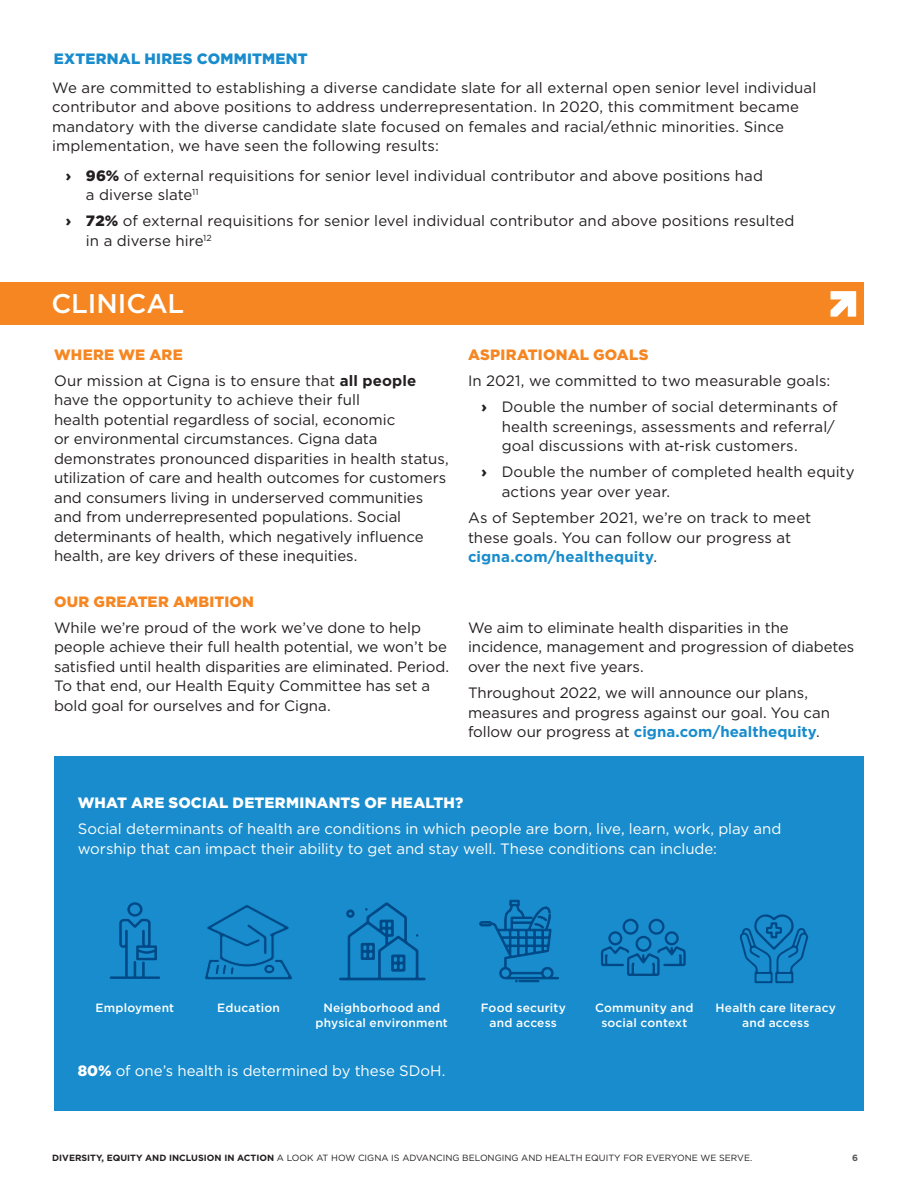
<style>
.page{position:relative;width:918px;height:1188px;background:#fff}
.page>*{position:absolute;margin:0;border:0;box-sizing:border-box;transform-origin:0 0}
.t1{font:500 27px "Gotham";color:#fff}
.body_copy{font:15px/19.5px "Gotham";color:#231f20}
.intro_copy{font:15px/19.5px "Gotham";letter-spacing:.005em;color:#231f20}
.body_copy-2{font:15px/19.5px "Gotham";letter-spacing:-.005em;color:#fff}
.body_copy-3{font:900 15px "Gotham";letter-spacing:.015em;color:#f68621}
.body_copy-4{font:900 15px "Gotham";letter-spacing:.01em;color:#fff}
.mini_sub{font:900 15px "Gotham";letter-spacing:.02em;color:#188ccc}
.body_copy-5{font:500 12px/15px "Gotham";letter-spacing:.02em;color:#fff;text-align:center}
.t2{font:9px "Gotham";color:#231f20}
.t3{font:700 9px "Gotham";color:#57585a}
.s1{font-weight:900}
.s2{font-weight:700}
.s3{font-weight:700;color:#188ccc}
</style>
<div class="page">
<div style="left:0;top:282px;width:864px;height:43px;background:#f68621"></div>
<svg style="left:831px;top:291px;width:25px;height:26px"></svg>
<div style="left:54px;top:756px;width:810px;height:354px;background:#188ccc"></div>
<svg style="left:479px;top:899px;width:80px;height:84px"></svg>
<svg style="left:110px;top:902px;width:50px;height:77px"></svg>
<svg style="left:339px;top:902px;width:87px;height:78px"></svg>
<svg style="left:205px;top:905px;width:87px;height:75px"></svg>
<svg style="left:601px;top:919px;width:85px;height:57px"></svg>
<svg style="left:740px;top:914px;width:68px;height:69px"></svg>
<p class="mini_sub" style="left:54px;top:49px;width:255px">EXTERNAL HIRES COMMITMENT</p>
<p class="intro_copy" style="left:52px;top:77px;width:766px">We are committed to establishing a diverse candidate slate for all external open senior level individual contributor and above positions to address underrepresentation. In 2020, this commitment became mandatory with the diverse candidate slate focused on females and racial/ethnic minorities. Since implementation, we have seen the following results:</p>
<p class="body_copy" style="left:86px;top:165px;width:679px;text-indent:-20px"><span class="s1">› 96%</span> of external requisitions for senior level individual contributor and above positions had a diverse slate<sup>11</sup></p>
<p class="body_copy" style="left:86px;top:211px;width:710px;text-indent:-20px"><span class="s1">› 72%</span> of external requisitions for senior level individual contributor and above positions resulted in a diverse hire<sup>12</sup></p>
<p class="t1" style="left:51px;top:286px;width:134px">CLINICAL</p>
<p class="body_copy-3" style="left:54px;top:344px;width:130px">WHERE WE ARE</p>
<p class="body_copy" style="left:54px;top:371px;width:396px">Our mission at Cigna is to ensure that <span class="s2">all people </span>have the opportunity to achieve their full<br>health potential regardless of social, economic<br>or environmental circumstances. Cigna data demonstrates pronounced disparities in health status, utilization of care and health outcomes for customers and consumers living in underserved communities and from underrepresented populations. Social determinants of health, which negatively influence health, are key drivers of these inequities.</p>
<p class="body_copy-3" style="left:468px;top:344px;width:182px">ASPIRATIONAL GOALS</p>
<p class="body_copy" style="left:468px;top:371px;width:364px">In 2021, we committed to two measurable goals:</p>
<p class="body_copy" style="left:502px;top:397px;width:337px;text-indent:-20px"><span class="s1">›</span> Double the number of social determinants of health screenings, assessments and referral/ goal discussions with at-risk customers.</p>
<p class="body_copy" style="left:502px;top:462px;width:355px;text-indent:-20px"><span class="s1">›</span> Double the number of completed health equity actions year over year.</p>
<p class="body_copy" style="left:468px;top:508px;width:345px">As of September 2021, we’re on track to meet these goals. You can follow our progress at <span class="s3">cigna.com/healthequity</span>.</p>
<p class="body_copy-3" style="left:54px;top:591px;width:202px">OUR GREATER AMBITION</p>
<p class="body_copy" style="left:54px;top:617px;width:397px">While we’re proud of the work we’ve done to help people achieve their full health potential, we won’t be satisfied until health disparities are eliminated. Period.<br>To that end, our Health Equity Committee has set a bold goal for ourselves and for Cigna.</p>
<p class="body_copy" style="left:468px;top:617px;width:388px">We aim to eliminate health disparities in the incidence, management and progression of diabetes over the next five years.</p>
<p class="body_copy" style="left:468px;top:683px;width:364px">Throughout 2022, we will announce our plans, measures and progress against our goal. You can follow our progress at <span class="s3">cigna.com/healthequity</span>.</p>
<p class="body_copy-4" style="left:78px;top:792px;width:387px">WHAT ARE SOCIAL DETERMINANTS OF HEALTH?</p>
<p class="body_copy-2" style="left:78px;top:819px;width:705px">Social determinants of health are conditions in which people are born, live, learn, work, play and worship that can impact their ability to get and stay well. These conditions can include:</p>
<p class="body_copy-5" style="left:217px;top:1000px;width:64px">Education</p>
<p class="body_copy-5" style="left:595px;top:1000px;width:100px">Community and social context</p>
<p class="body_copy-5" style="left:716px;top:1000px;width:122px">Health care literacy and access</p>
<p class="body_copy-2" style="left:78px;top:1060px;width:369px"><span class="s1">80%</span> of one’s health is determined by these SDoH.</p>
<p class="body_copy-5" style="left:96px;top:1000px;width:80px">Employment</p>
<p class="body_copy-5" style="left:316px;top:1000px;width:134px">Neighborhood and physical environment</p>
<p class="body_copy-5" style="left:481px;top:1000px;width:87px">Food security and access</p>
<p class="t2" style="left:52px;top:1152px;width:702px"><span class="s2">DIVERSITY, EQUITY AND INCLUSION IN ACTION</span> A LOOK AT HOW CIGNA IS ADVANCING BELONGING AND HEALTH EQUITY FOR EVERYONE WE SERVE.</p>
<p class="t3" style="left:852px;top:1152px;width:7px">6</p>
</div>
